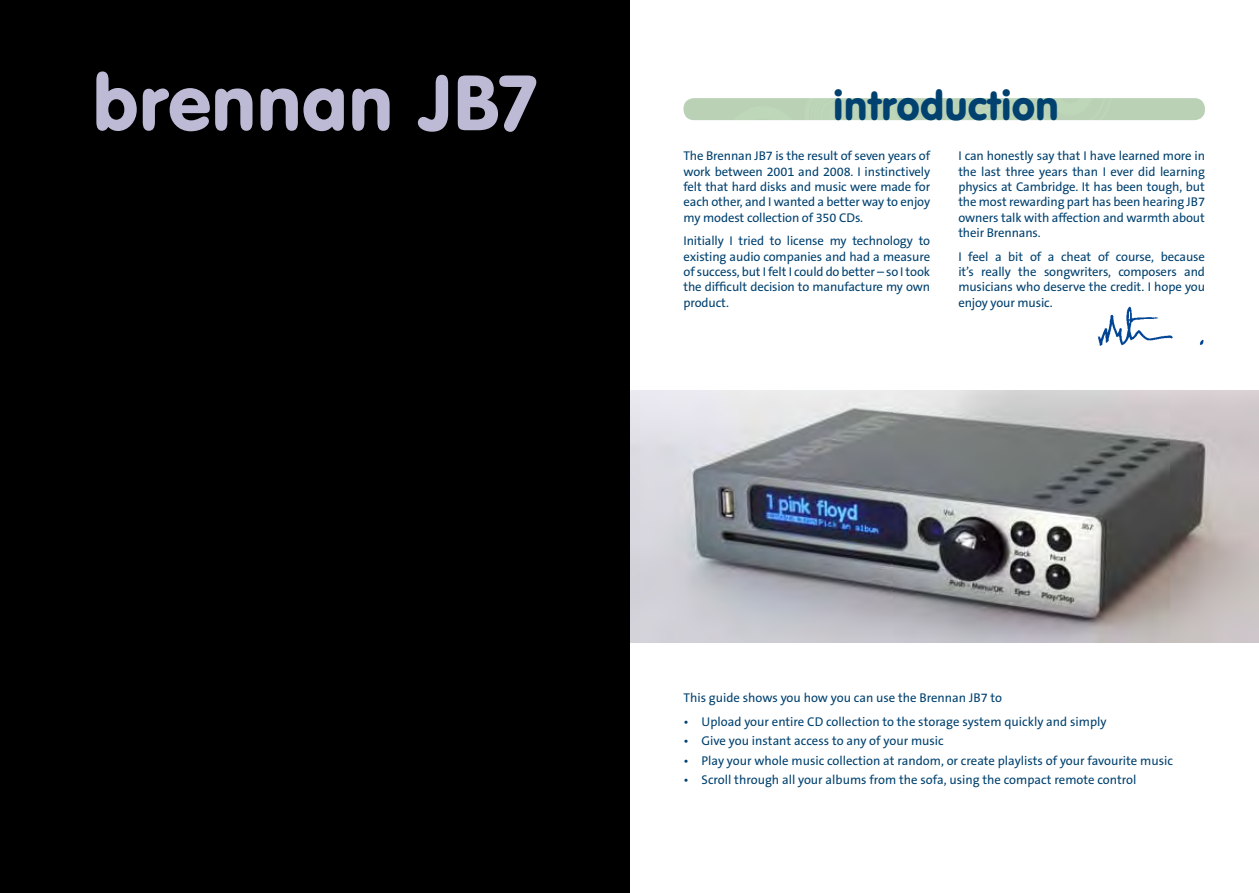
<style>
.page{position:relative;width:1259px;height:893px;background:#fff}
.page>*{position:absolute;margin:0;border:0;box-sizing:border-box;transform-origin:0 0}
.t1{font:76.95px "VAG Rounded BT";color:#bdbad6}
.t2{font:40.5px "VAG Rounded BT";color:#00416f}
.t3{font:12.75px/15.3px "The Sans B5 Plain";letter-spacing:-.005em;color:#00416f;text-align:justify}
</style>
<div class="page">
<img style="left:629px;top:390px;width:630px;height:253px">
<img style="left:1097px;top:306px;width:107px;height:40px">
<div style="left:0;top:0;width:629px;height:893px;background:#000"></div>
<h1 class="t1" style="left:92px;top:54px;width:446px">brennan JB7</h1>
<h2 class="t2" style="left:832px;top:79px;width:228px">introduction</h2>
<p class="t3" style="left:683px;top:149px;width:248px">The Brennan JB7 is the result of seven years of work between 2001 and 2008. I instinctively felt that hard disks and music were made for each other, and I wanted a better way to enjoy my modest collection of 350 CDs.</p>
<p class="t3" style="left:683px;top:234px;width:248px">Initially I tried to license my technology to existing audio companies and had a measure of success, but I felt I could do better – so I took the difficult decision to manufacture my own product.</p>
<p class="t3" style="left:958px;top:149px;width:248px">I can honestly say that I have learned more in the last three years than I ever did learning physics at Cambridge. It has been tough, but the most rewarding part has been hearing JB7 owners talk with affection and warmth about their Brennans.</p>
<p class="t3" style="left:958px;top:249px;width:248px">I feel a bit of a cheat of course, because it’s really the songwriters, composers and musicians who deserve the credit. I hope you enjoy your music.</p>
<p class="t3" style="left:683px;top:690px;width:320px">This guide shows you how you can use the Brennan JB7 to</p>
<p class="t3" style="left:683px;top:714px;width:424px">• Upload your entire CD collection to the storage system quickly and simply</p>
<p class="t3" style="left:683px;top:734px;width:262px">• Give you instant access to any of your music</p>
<p class="t3" style="left:683px;top:753px;width:491px">• Play your whole music collection at random, or create playlists of your favourite music</p>
<p class="t3" style="left:683px;top:773px;width:454px">• Scroll through all your albums from the sofa, using the compact remote control</p>
</div>
